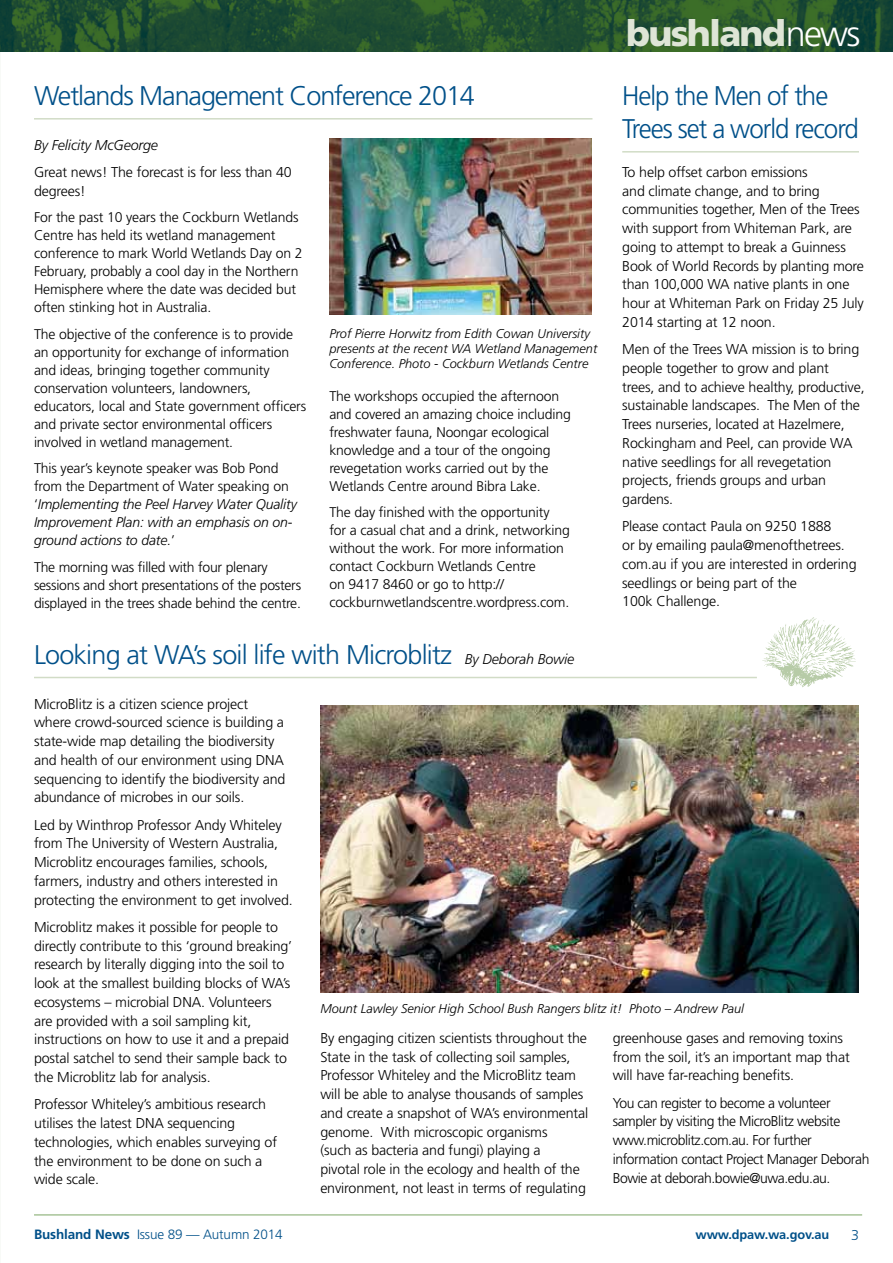
<style>
.page{position:relative;width:893px;height:1263px;background:#fff}
.page>*{position:absolute;margin:0;border:0;box-sizing:border-box;transform-origin:0 0}
.t1{font:900 36px "Frutiger";letter-spacing:-.05em;color:#dee5d6}
.t2{font:300 27px "Frutiger";letter-spacing:-.04em;color:#005089}
.t3{font:300 27px/33px "Frutiger";letter-spacing:-.04em;color:#005089;scale:.96 1}
.t4{font:300 14.25px/18.8px "Frutiger";letter-spacing:-.01em;color:#000}
.t5{font:300 14.25px/18.8px "Frutiger";letter-spacing:-.03em;color:#000}
.t6{font:italic 300 14.25px "Frutiger";letter-spacing:-.01em;color:#000}
.t7{font:300 14.25px "Frutiger";color:#005089}
.t8{font:300 14.1px/18px "Frutiger";letter-spacing:-.01em;color:#000}
.t9{font:italic 300 14.1px/18px "Frutiger";letter-spacing:-.01em;color:#000}
.t10{font:300 13.5px "Frutiger";letter-spacing:-.01em;color:#005089}
.t11{font:italic 300 12.75px/15px "Frutiger";color:#000}
.t12{font:700 12.75px "Frutiger";letter-spacing:-.01em;color:#005089}
.s1{font-style:normal}
.s2{font-style:italic;font-size:14.25px;color:#000}
.s3{font-weight:300;color:#fff}
.s4{font-weight:700}
</style>
<div class="page">
<img style="left:329px;top:139px;width:262px;height:176px">
<img style="left:0;top:0;width:893px;height:51px">
<hr style="left:34px;top:1215px;width:828px;height:1px;background:#7ca765">
<img style="left:320px;top:705px;width:539px;height:287px">
<hr style="left:622px;top:151px;width:237px;height:2px;background:#d1dcc6">
<hr style="left:34px;top:118px;width:558px;height:2px;background:#d1dcc6">
<hr style="left:34px;top:677px;width:723px;height:1px;background:#d1dcc6">
<img style="left:762px;top:617px;width:94px;height:71px">
<h2 class="t2" style="left:34px;top:81px;width:442px">Wetlands Management Conference 2014</h2>
<p class="t6" style="left:34px;top:137px;width:125px">By Felicity McGeorge</p>
<p class="t4" style="left:34px;top:163px;width:259px">Great news! The forecast is for less than 40 degrees!</p>
<p class="t8" style="left:34px;top:209px;width:270px">For the past 10 years the Cockburn Wetlands Centre has held its wetland management conference to mark World Wetlands Day on 2<br>February, probably a cool day in the Northern Hemisphere where the date was decided but often stinking hot in Australia.</p>
<p class="t8" style="left:34px;top:325px;width:274px">The objective of the conference is to provide an opportunity for exchange of information and ideas, bringing together community conservation volunteers, landowners, educators, local and State government officers and private sector environmental officers involved in wetland management.</p>
<p class="t9" style="left:34px;top:460px;width:264px"><span class="s1">This year’s keynote speaker was Bob Pond from the Department of Water speaking on ‘</span>Implementing the Peel Harvey Water Quality Improvement Plan: with an emphasis on on&shy;ground actions to date.<span class="s1">’</span></p>
<p class="t8" style="left:34px;top:558px;width:269px">The morning was filled with four plenary sessions and short presentations of the posters displayed in the trees shade behind the centre.</p>
<p class="t11" style="left:329px;top:326px;width:269px">Prof Pierre Horwitz from Edith Cowan University presents at the recent WA Wetland Management<br>Conference. Photo - Cockburn Wetlands Centre</p>
<p class="t8" style="left:329px;top:387px;width:243px">The workshops occupied the afternoon and covered an amazing choice including freshwater fauna, Noongar ecological knowledge and a tour of the ongoing revegetation works carried out by the Wetlands Centre around Bibra Lake.</p>
<p class="t8" style="left:329px;top:504px;width:242px">The day finished with the opportunity for a casual chat and a drink, networking without the work. For more information contact Cockburn Wetlands Centre<br>on 9417 8460 or go to http:// cockburnwetlandscentre.wordpress.com.</p>
<h2 class="t2" style="left:34px;top:639px;width:542px">Looking at WA’s soil life with Microblitz <span class="s2">By Deborah Bowie</span></h2>
<h1 class="t1" style="left:626px;top:11px;width:236px">bushland<span class="s3">news</span></h1>
<h2 class="t3" style="left:622px;top:80px;width:248px">Help the Men of the<br>Trees set a world record</h2>
<p class="t4" style="left:622px;top:163px;width:243px">To help offset carbon emissions<br>and climate change, and to bring communities together, Men of the Trees with support from Whiteman Park, are going to attempt to break a Guinness Book of World Records by planting more than 100,000 WA native plants in one hour at Whiteman Park on Friday 25 July 2014 starting at 12 noon.</p>
<p class="t4" style="left:622px;top:340px;width:244px">Men of the Trees WA mission is to bring people together to grow and plant trees, and to achieve healthy, productive, sustainable landscapes. The Men of the Trees nurseries, located at Hazelmere, Rockingham and Peel, can provide WA native seedlings for all revegetation projects, friends groups and urban gardens.</p>
<p class="t4" style="left:622px;top:517px;width:236px">Please contact Paula on 9250 1888<br>or by emailing paula@menofthetrees. com.au if you are interested in ordering seedlings or being part of the<br>100k Challenge.</p>
<p class="t4" style="left:34px;top:694px;width:253px">MicroBlitz is a citizen science project where crowd-sourced science is building a state-wide map detailing the biodiversity and health of our environment using DNA sequencing to identify the biodiversity and abundance of microbes in our soils.</p>
<p class="t4" style="left:34px;top:815px;width:260px">Led by Winthrop Professor Andy Whiteley from The University of Western Australia, Microblitz encourages families, schools, farmers, industry and others interested in protecting the environment to get involved.</p>
<p class="t4" style="left:34px;top:918px;width:260px">Microblitz makes it possible for people to directly contribute to this ‘ground breaking’ research by literally digging into the soil to look at the smallest building blocks of WA’s ecosystems – microbial DNA. Volunteers are provided with a soil sampling kit, instructions on how to use it and a prepaid postal satchel to send their sample back to the Microblitz lab for analysis.</p>
<p class="t4" style="left:34px;top:1095px;width:245px">Professor Whiteley’s ambitious research utilises the latest DNA sequencing technologies, which enables surveying of the environment to be done on such a wide scale.</p>
<p class="t11" style="left:320px;top:1001px;width:425px">Mount Lawley Senior High School Bush Rangers blitz it! Photo – Andrew Paul</p>
<p class="t4" style="left:320px;top:1029px;width:269px">By engaging citizen scientists throughout the State in the task of collecting soil samples, Professor Whiteley and the MicroBlitz team will be able to analyse thousands of samples and create a snapshot of WA’s environmental genome. With microscopic organisms<br>(such as bacteria and fungi) playing a<br>pivotal role in the ecology and health of the environment, not least in terms of regulating</p>
<p class="t4" style="left:613px;top:1029px;width:239px">greenhouse gases and removing toxins from the soil, it’s an important map that will have far-reaching benefits.</p>
<p class="t5" style="left:613px;top:1093px;width:258px">You can register to become a volunteer sampler by visiting the MicroBlitz website www.microblitz.com.au. For further information contact Project Manager Deborah Bowie at deborah.bowie@uwa.edu.au.</p>
<p class="t10" style="left:34px;top:1227px;width:250px"><span class="s4">Bushland News</span> Issue 89 — Autumn 2014</p>
<p class="t12" style="left:695px;top:1226px;width:135px">www.dpaw.wa.gov.au</p>
<p class="t7" style="left:851px;top:1227px;width:9px">3</p>
</div>
